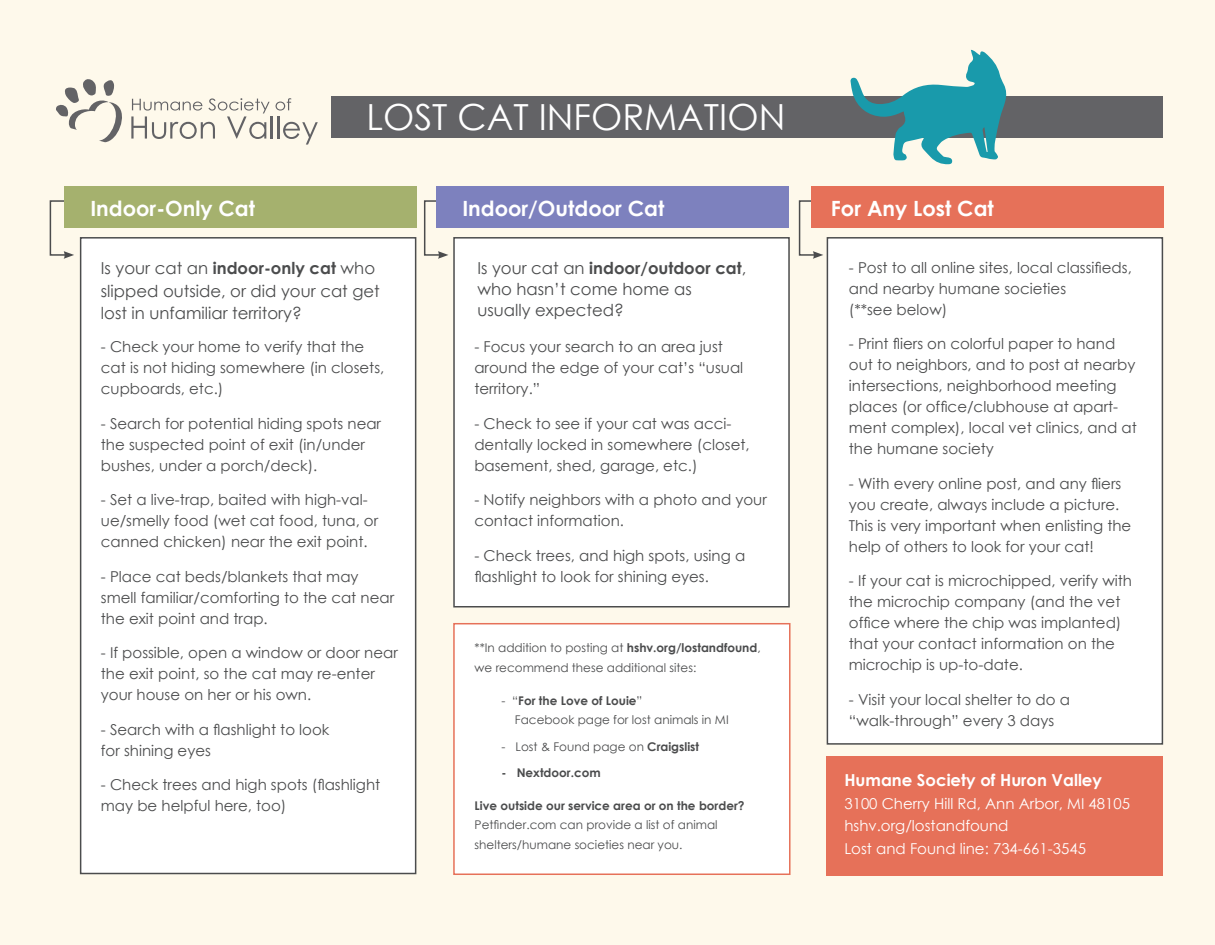
<style>
.page{position:relative;width:1215px;height:945px;background:#fef9eb}
.page>*{position:absolute;margin:0;border:0;box-sizing:border-box;transform-origin:0 0}
.t1{font:36px "Century Gothic";color:#fff}
.t2{font:700 21px "Century Gothic";color:#fff}
.t3{font:16.5px/22.5px "Century Gothic";color:#4b4c4d}
.t4{font:700 16.5px "Century Gothic";color:#fff}
.t5{font:15px/21px "Century Gothic";color:#4b4c4d}
.t6{font:15px/22.5px "Century Gothic";color:#fff}
.t7{font:12px/19.5px "Century Gothic";color:#4b4c4d}
.t8{font:700 12px "Century Gothic";color:#4b4c4d}
.s1{font-weight:700}
</style>
<div class="page">
<svg style="left:49px;top:200px;width:25px;height:59px"></svg>
<svg style="left:423px;top:200px;width:25px;height:59px"></svg>
<svg style="left:798px;top:200px;width:25px;height:59px"></svg>
<div style="left:827px;top:237px;width:336px;height:508px;background:#fff;border:2px solid #4b4c4d"></div>
<div style="left:453px;top:237px;width:337px;height:371px;background:#fff;border:2px solid #4b4c4d"></div>
<div style="left:80px;top:237px;width:336px;height:637px;background:#fff;border:2px solid #4b4c4d"></div>
<div style="left:64px;top:186px;width:352px;height:41px;background:#a5b16e"></div>
<div style="left:436px;top:186px;width:352px;height:41px;background:#7d81be"></div>
<div style="left:811px;top:186px;width:352px;height:41px;background:#e67159"></div>
<div style="left:331px;top:96px;width:832px;height:41px;background:#636366"></div>
<svg style="left:850px;top:50px;width:157px;height:114px"></svg>
<svg style="left:276px;top:98px;width:15px;height:13px"></svg>
<svg style="left:56px;top:79px;width:214px;height:63px"></svg>
<hr style="left:271px;top:116px;width:2px;height:23px;background:#636366">
<hr style="left:277px;top:116px;width:2px;height:23px;background:#636366">
<svg style="left:283px;top:122px;width:35px;height:23px"></svg>
<div style="left:453px;top:623px;width:338px;height:252px;background:#fff;border:2px solid #e67159"></div>
<div style="left:827px;top:756px;width:336px;height:119px;background:#e67159"></div>
<h1 class="t1" style="left:366px;top:91px;width:420px">LOST CAT INFORMATION</h1>
<h2 class="t2" style="left:90px;top:192px;width:166px">Indoor-Only Cat</h2>
<h2 class="t2" style="left:462px;top:192px;width:204px">Indoor/Outdoor Cat</h2>
<p class="t3" style="left:101px;top:257px;width:280px">Is your cat an <span class="s1">indoor-only cat</span> who slipped outside, or did your cat get lost in unfamiliar territory?</p>
<p class="t5" style="left:101px;top:336px;width:285px">- Check your home to verify that the cat is not hiding somewhere (in closets, cupboards, etc.)</p>
<p class="t5" style="left:101px;top:413px;width:282px">- Search for potential hiding spots near the suspected point of exit (in/under bushes, under a porch/deck).</p>
<p class="t5" style="left:101px;top:489px;width:279px">- Set a live-trap, baited with high-val&shy;ue/smelly food (wet cat food, tuna, or canned chicken) near the exit point.</p>
<p class="t5" style="left:101px;top:566px;width:295px">- Place cat beds/blankets that may smell familiar/comforting to the cat near the exit point and trap.</p>
<p class="t5" style="left:101px;top:642px;width:298px">- If possible, open a window or door near the exit point, so the cat may re-enter your house on her or his own.</p>
<p class="t5" style="left:101px;top:719px;width:230px">- Search with a flashlight to look for shining eyes</p>
<p class="t5" style="left:101px;top:774px;width:281px">- Check trees and high spots (flashlight may be helpful here, too)</p>
<p class="t3" style="left:477px;top:257px;width:270px;line-height:21px">Is your cat an <span class="s1">indoor/outdoor cat</span>, who hasn’t come home as usually expected?</p>
<p class="t5" style="left:474px;top:336px;width:270px">- Focus your search to an area just around the edge of your cat’s “usual territory.”</p>
<p class="t5" style="left:474px;top:413px;width:277px">- Check to see if your cat was acci&shy;dentally locked in somewhere (closet, basement, shed, garage, etc.)</p>
<p class="t5" style="left:474px;top:489px;width:294px">- Notify neighbors with a photo and your contact information.</p>
<p class="t5" style="left:474px;top:545px;width:272px">- Check trees, and high spots, using a flashlight to look for shining eyes.</p>
<p class="t7" style="left:475px;top:638px;width:288px">**In addition to posting at <span class="s1">hshv.org/lostandfound</span>, we recommend these additional sites:</p>
<p class="t7" style="left:515px;top:691px;width:215px;text-indent:-13px">- “<span class="s1">For the Love of Louie</span>”<br>Facebook page for lost animals in MI</p>
<p class="t7" style="left:502px;top:736px;width:199px">- Lost &amp; Found page on <span class="s1">Craigslist</span></p>
<p class="t8" style="left:502px;top:763px;width:101px">- Nextdoor.com</p>
<p class="t8" style="left:475px;top:796px;width:271px">Live outside our service area or on the border?</p>
<p class="t7" style="left:475px;top:815px;width:245px">Petfinder.com can provide a list of animal shelters/humane societies near you.</p>
<h2 class="t2" style="left:831px;top:192px;width:164px">For Any Lost Cat</h2>
<p class="t5" style="left:849px;top:257px;width:285px">- Post to all online sites, local classifieds, and nearby humane societies<br>(**see below)</p>
<p class="t5" style="left:849px;top:333px;width:289px">- Print fliers on colorful paper to hand out to neighbors, and to post at nearby intersections, neighborhood meeting places (or office/clubhouse at apart&shy;ment complex), local vet clinics, and at the humane society</p>
<p class="t5" style="left:849px;top:473px;width:284px">- With every online post, and any fliers you create, always include a picture.<br>This is very important when enlisting the help of others to look for your cat!</p>
<p class="t5" style="left:849px;top:570px;width:285px">- If your cat is microchipped, verify with the microchip company (and the vet office where the chip was implanted) that your contact information on the microchip is up-to-date.</p>
<p class="t5" style="left:849px;top:689px;width:223px">- Visit your local shelter to do a “walk-through” every 3 days</p>
<p class="t4" style="left:844px;top:768px;width:259px">Humane Society of Huron Valley</p>
<p class="t6" style="left:844px;top:792px;width:287px">3100 Cherry Hill Rd, Ann Arbor, MI 48105 hshv.org/lostandfound<br>Lost and Found line: 734-661-3545</p>
</div>
